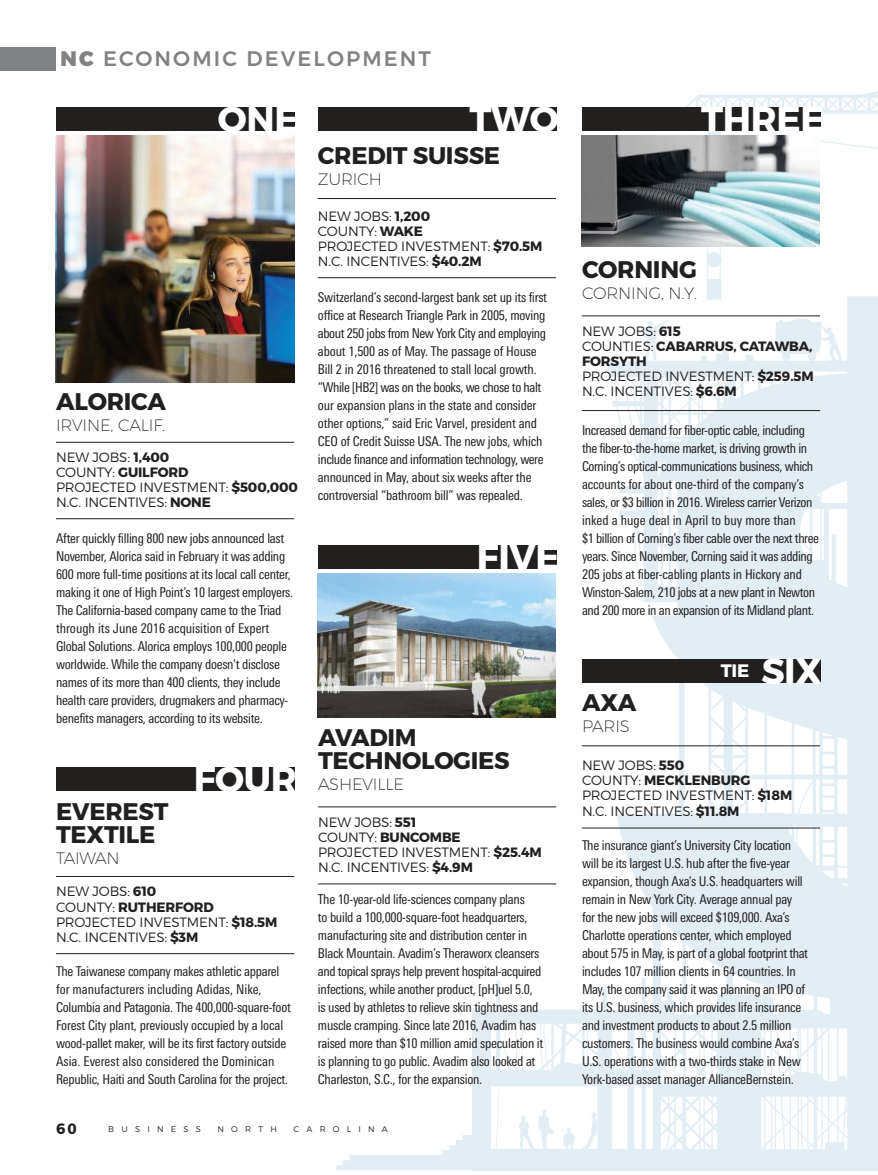
<style>
.page{position:relative;width:878px;height:1175px;background:#fff}
.page>*{position:absolute;margin:0;border:0;box-sizing:border-box;transform-origin:0 0}
.t1{font:700 36px "Montserrat";letter-spacing:-.01em;color:#fff}
.t2{font:700 24px/22.5px "Montserrat";letter-spacing:-.01em;color:#221f1f}
.t3{font:500 21px "Montserrat";letter-spacing:.1em;color:#808284}
.t4{font:700 18px "Montserrat";color:#fff}
.t5{font:200 16.5px "Montserrat";letter-spacing:-.01em;color:#221f1f}
.t6{font:700 15px "Montserrat";color:#221f1f}
.t7{font:condensed 13.5px/18px "Linotype Univers";letter-spacing:-.02em;color:#221f1f}
.t8{font:300 13.5px/15px "Montserrat";letter-spacing:-.01em;color:#221f1f}
.t9{font:300 8.25px "Montserrat";letter-spacing:.88em;color:#221f1f}
.s1{font-weight:900}
.s2{font-weight:700}
.s3{font-size:36px}
</style>
<div class="page">
<svg style="left:679px;top:91px;width:199px;height:205px"></svg>
<svg style="left:472px;top:296px;width:406px;height:875px"></svg>
<svg style="left:821px;top:322px;width:21px;height:39px"></svg>
<svg style="left:582px;top:1112px;width:15px;height:38px"></svg>
<svg style="left:641px;top:319px;width:28px;height:43px"></svg>
<svg style="left:563px;top:1127px;width:12px;height:23px"></svg>
<svg style="left:519px;top:1109px;width:34px;height:41px"></svg>
<svg style="left:336px;top:1134px;width:150px;height:36px"></svg>
<hr style="left:56px;top:518px;width:238px;height:1px;background:#221f1f">
<hr style="left:56px;top:953px;width:238px;height:1px;background:#221f1f">
<hr style="left:318px;top:883px;width:238px;height:1px;background:#221f1f">
<hr style="left:56px;top:442px;width:238px;height:1px;background:#221f1f">
<hr style="left:56px;top:876px;width:238px;height:1px;background:#221f1f">
<hr style="left:318px;top:806px;width:238px;height:1px;background:#221f1f">
<hr style="left:318px;top:277px;width:238px;height:1px;background:#221f1f">
<hr style="left:318px;top:198px;width:238px;height:1px;background:#221f1f">
<hr style="left:582px;top:827px;width:238px;height:1px;background:#221f1f">
<hr style="left:582px;top:745px;width:238px;height:1px;background:#221f1f">
<hr style="left:582px;top:410px;width:238px;height:1px;background:#221f1f">
<hr style="left:582px;top:316px;width:238px;height:1px;background:#221f1f">
<div style="left:56px;top:107px;width:238px;height:24px;background:#221f1f"></div>
<div style="left:56px;top:767px;width:238px;height:24px;background:#221f1f"></div>
<div style="left:318px;top:107px;width:238px;height:24px;background:#221f1f"></div>
<div style="left:318px;top:545px;width:238px;height:24px;background:#221f1f"></div>
<div style="left:582px;top:107px;width:238px;height:24px;background:#221f1f"></div>
<div style="left:582px;top:659px;width:238px;height:24px;background:#221f1f"></div>
<img style="left:318px;top:574px;width:238px;height:144px">
<img style="left:582px;top:136px;width:237px;height:110px">
<img style="left:56px;top:136px;width:238px;height:247px">
<div style="left:0;top:47px;width:56px;height:24px;background:#808284"></div>
<h3 class="t3" style="left:61px;top:51px;width:372px"><span class="s1">NC</span> ECONOMIC DEVELOPMENT</h3>
<h1 class="t1" style="left:218px;top:102px;width:82px">ONE</h1>
<h1 class="t1" style="left:469px;top:102px;width:91px">TWO</h1>
<h2 class="t2" style="left:56px;top:391px;width:111px">ALORICA</h2>
<p class="t5" style="left:56px;top:419px;width:110px">IRVINE, CALIF.</p>
<p class="t8" style="left:56px;top:451px;width:243px">NEW JOBS: <span class="s2">1,400<br></span>COUNTY: <span class="s2">GUILFORD<br></span>PROJECTED INVESTMENT: <span class="s2">$500,000<br></span>N.C. INCENTIVES: <span class="s2">NONE</span></p>
<p class="t7" style="left:56px;top:530px;width:238px">After quickly filling 800 new jobs announced last November, Alorica said in February it was adding 600 more full-time positions at its local call center, making it one of High Point’s 10 largest employers.<br>The California-based company came to the Triad through its June 2016 acquisition of Expert Global Solutions. Alorica employs 100,000 people worldwide. While the company doesn’t disclose names of its more than 400 clients, they include health care providers, drugmakers and pharmacy&shy;benefits managers, according to its website.</p>
<h2 class="t2" style="left:56px;top:801px;width:114px">EVEREST<br>TEXTILE</h2>
<p class="t5" style="left:56px;top:851px;width:65px">TAIWAN</p>
<h1 class="t1" style="left:194px;top:761px;width:105px">FOUR</h1>
<p class="t8" style="left:56px;top:885px;width:223px">NEW JOBS: <span class="s2">610<br></span>COUNTY: <span class="s2">RUTHERFORD<br></span>PROJECTED INVESTMENT: <span class="s2">$18.5M<br></span>N.C. INCENTIVES: <span class="s2">$3M</span></p>
<p class="t7" style="left:56px;top:963px;width:236px">The Taiwanese company makes athletic apparel for manufacturers including Adidas, Nike, Columbia and Patagonia. The 400,000-square-foot Forest City plant, previously occupied by a local wood-pallet maker, will be its first factory outside Asia. Everest also considered the Dominican Republic, Haiti and South Carolina for the project.</p>
<h2 class="t2" style="left:318px;top:145px;width:184px">CREDIT SUISSE</h2>
<p class="t5" style="left:318px;top:173px;width:66px">ZURICH</p>
<p class="t8" style="left:318px;top:209px;width:226px">NEW JOBS: <span class="s2">1,200<br></span>COUNTY: <span class="s2">WAKE<br></span>PROJECTED INVESTMENT: <span class="s2">$70.5M<br></span>N.C. INCENTIVES: <span class="s2">$40.2M</span></p>
<p class="t7" style="left:318px;top:289px;width:231px">Switzerland’s second-largest bank set up its first office at Research Triangle Park in 2005, moving about 250 jobs from New York City and employing about 1,500 as of May. The passage of House Bill 2 in 2016 threatened to stall local growth. “While [HB2] was on the books, we chose to halt our expansion plans in the state and consider other options,” said Eric Varvel, president and CEO of Credit Suisse USA. The new jobs, which include finance and information technology, were announced in May, about six weeks after the controversial “bathroom bill” was repealed.</p>
<h1 class="t1" style="left:477px;top:540px;width:84px">FIVE</h1>
<h2 class="t2" style="left:318px;top:727px;width:193px">AVADIM<br>TECHNOLOGIES</h2>
<p class="t5" style="left:318px;top:777px;width:88px">ASHEVILLE</p>
<p class="t8" style="left:318px;top:815px;width:225px">NEW JOBS: <span class="s2">551<br></span>COUNTY: <span class="s2">BUNCOMBE<br></span>PROJECTED INVESTMENT: <span class="s2">$25.4M<br></span>N.C. INCENTIVES: <span class="s2">$4.9M</span></p>
<p class="t7" style="left:318px;top:891px;width:227px">The 10-year-old life-sciences company plans<br>to build a 100,000-square-foot headquarters, manufacturing site and distribution center in Black Mountain. Avadim’s Theraworx cleansers and topical sprays help prevent hospital-acquired infections, while another product, [pH]uel 5.0, is used by athletes to relieve skin tightness and muscle cramping. Since late 2016, Avadim has raised more than $10 million amid speculation it is planning to go public. Avadim also looked at Charleston, S.C., for the expansion.</p>
<p class="t6" style="left:56px;top:1121px;width:22px">60</p>
<p class="t9" style="left:108px;top:1125px;width:94px">BUSINESS</p>
<p class="t9" style="left:217px;top:1125px;width:61px">NORTH</p>
<p class="t9" style="left:293px;top:1125px;width:96px">CAROLINA</p>
<h1 class="t1" style="left:701px;top:102px;width:125px">THREE</h1>
<h2 class="t2" style="left:582px;top:259px;width:116px">CORNING</h2>
<p class="t5" style="left:582px;top:287px;width:116px">CORNING, N.Y.</p>
<p class="t8" style="left:582px;top:325px;width:233px">NEW JOBS: <span class="s2">615<br></span>COUNTIES: <span class="s2">CABARRUS, CATAWBA,<br>FORSYTH<br></span>PROJECTED INVESTMENT: <span class="s2">$259.5M<br></span>N.C. INCENTIVES: <span class="s2">$6.6M</span></p>
<p class="t7" style="left:582px;top:422px;width:238px">Increased demand for fiber-optic cable, including the fiber-to-the-home market, is driving growth in Corning’s optical-communications business, which accounts for about one-third of the company’s sales, or $3 billion in 2016. Wireless carrier Verizon inked a huge deal in April to buy more than<br>$1 billion of Corning’s fiber cable over the next three years. Since November, Corning said it was adding 205 jobs at fiber-cabling plants in Hickory and Winston-Salem, 210 jobs at a new plant in Newton and 200 more in an expansion of its Midland plant.</p>
<h3 class="t4" style="left:720px;top:661px;width:103px">TIE <span class="s3">SIX</span></h3>
<h2 class="t2" style="left:582px;top:692px;width:56px">AXA</h2>
<p class="t5" style="left:582px;top:720px;width:49px">PARIS</p>
<p class="t8" style="left:582px;top:759px;width:212px">NEW JOBS: <span class="s2">550<br></span>COUNTY: <span class="s2">MECKLENBURG<br></span>PROJECTED INVESTMENT: <span class="s2">$18M<br></span>N.C. INCENTIVES: <span class="s2">$11.8M</span></p>
<p class="t7" style="left:582px;top:837px;width:227px">The insurance giant’s University City location will be its largest U.S. hub after the five-year expansion, though Axa’s U.S. headquarters will remain in New York City. Average annual pay for the new jobs will exceed $109,000. Axa’s Charlotte operations center, which employed about 575 in May, is part of a global footprint that includes 107 million clients in 64 countries. In May, the company said it was planning an IPO of its U.S. business, which provides life insurance and investment products to about 2.5 million customers. The business would combine Axa’s U.S. operations with a two-thirds stake in New York-based asset manager AllianceBernstein.</p>
</div>
